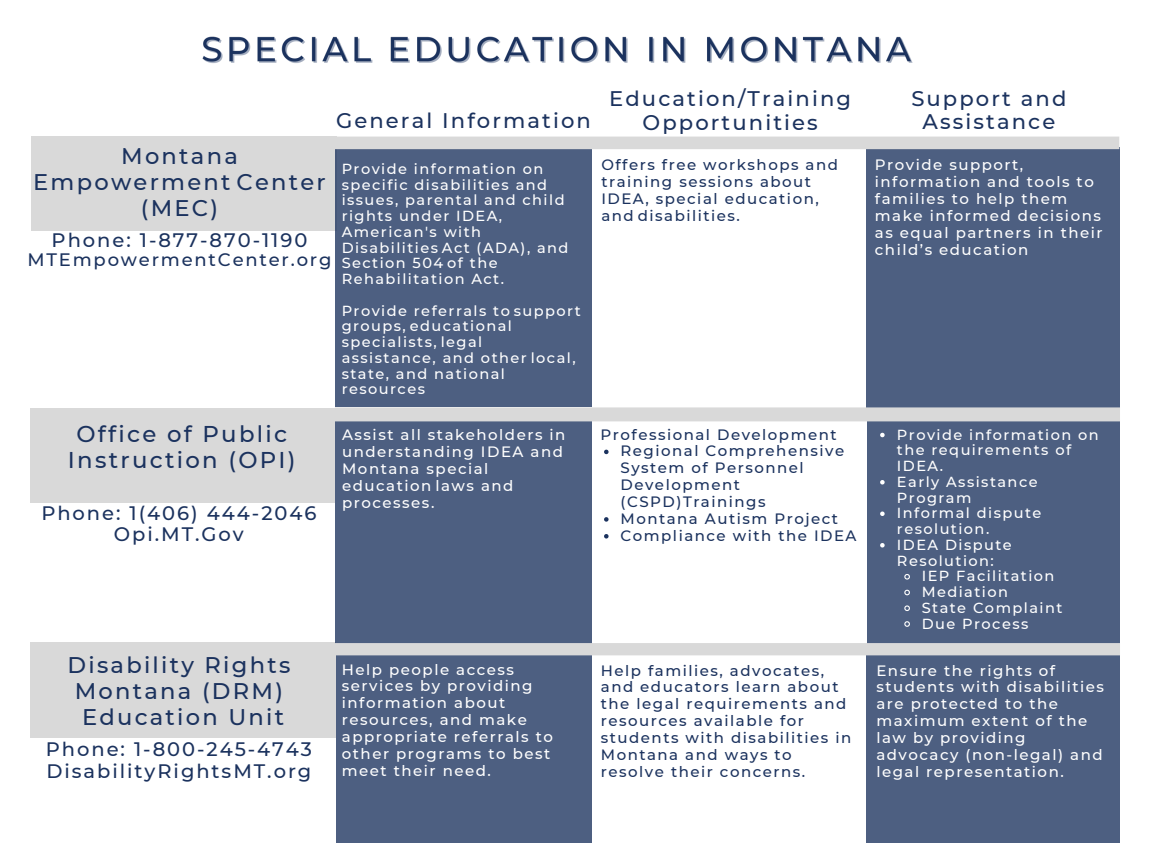
<style>
.page{position:relative;width:1152px;height:864px;background:#fff}
.page>*{position:absolute;margin:0;border:0;box-sizing:border-box;transform-origin:0 0}
.t1{font:500 22.8px/25.8px "Montserrat";letter-spacing:.1em;color:#1b325e;text-align:center}
.t2{font:500 22.65px/25.8px "Montserrat";letter-spacing:.1em;color:#1b325e;text-align:center}
.t3{font:500 21.15px/23.7px "Montserrat";letter-spacing:.1em;color:#1b325e;text-align:center}
.t4{font:500 19.5px "Montserrat";letter-spacing:.1em;color:#1b325e}
.t5{font:500 18px "Montserrat";letter-spacing:.1em;color:#1b325e}
.t6{font:500 15px/16.8px "Montserrat";letter-spacing:.1em;color:#fff}
.t7{font:500 15px/16.8px "Montserrat";letter-spacing:.1em;color:#1b325e}
.t8{font:500 14.55px/15.8px "Montserrat";letter-spacing:.1em;color:#fff}
</style>
<div class="page">
<div style="left:31px;top:136px;width:306px;height:95px;background:#d9d9d9"></div>
<div style="left:31px;top:408px;width:304px;height:95px;background:#d9d9d9"></div>
<div style="left:30px;top:643px;width:305px;height:95px;background:#d9d9d9"></div>
<div style="left:335px;top:147px;width:257px;height:260px;background:#4d5f81"></div>
<img style="left:202px;top:36px;width:711px;height:27px">
<div style="left:335px;top:418px;width:257px;height:231px;background:#4d5f81"></div>
<div style="left:867px;top:420px;width:253px;height:228px;background:#4d5f81"></div>
<div style="left:866px;top:147px;width:253px;height:267px;background:#4d5f81"></div>
<div style="left:866px;top:645px;width:253px;height:198px;background:#4d5f81"></div>
<div style="left:336px;top:648px;width:255px;height:195px;background:#4d5f81"></div>
<svg style="left:335px;top:407px;width:785px;height:14px;background:#d8d8d8"></svg>
<div style="left:335px;top:137px;width:784px;height:12px;background:#d9d9d9"></div>
<svg style="left:604px;top:450px;width:5px;height:4px"></svg>
<svg style="left:604px;top:517px;width:5px;height:5px"></svg>
<svg style="left:604px;top:534px;width:5px;height:5px"></svg>
<svg style="left:880px;top:433px;width:5px;height:4px"></svg>
<svg style="left:880px;top:480px;width:5px;height:5px"></svg>
<svg style="left:880px;top:512px;width:5px;height:4px"></svg>
<svg style="left:880px;top:543px;width:5px;height:5px"></svg>
<svg style="left:904px;top:574px;width:6px;height:6px"></svg>
<svg style="left:904px;top:589px;width:6px;height:7px"></svg>
<svg style="left:904px;top:605px;width:6px;height:6px"></svg>
<svg style="left:904px;top:621px;width:6px;height:6px"></svg>
<div style="left:335px;top:643px;width:785px;height:12px;background:#d9d9d9"></div>
<p class="t3" style="left:336px;top:108px;width:256px">General Information</p>
<p class="t2" style="left:33px;top:143px;width:294px">Montana<br>Empowerment Center (MEC)</p>
<p class="t4" style="left:52px;top:229px;width:257px">Phone: 1-877-870-1190</p>
<p class="t5" style="left:28px;top:249px;width:305px">MTEmpowermentCenter.org</p>
<p class="t8" style="left:342px;top:161px;width:228px">Provide information on specific disabilities and issues, parental and child rights under IDEA,<br>American's with<br>Disabilities Act (ADA), and<br>Section 504 of the<br>Rehabilitation Act.</p>
<p class="t8" style="left:342px;top:303px;width:241px">Provide referrals to support groups, educational specialists, legal<br>assistance, and other local, state, and national resources</p>
<p class="t3" style="left:609px;top:86px;width:243px">Education/Training<br>Opportunities</p>
<p class="t3" style="left:911px;top:86px;width:157px">Support and<br>Assistance</p>
<p class="t7" style="left:601px;top:157px;width:238px">Offers free workshops and training sessions about<br>IDEA, special education, and disabilities.</p>
<p class="t6" style="left:875px;top:157px;width:229px">Provide support, information and tools to families to help them make informed decisions as equal partners in their child’s education</p>
<p class="t1" style="left:68px;top:421px;width:229px">Office of Public<br>Instruction (OPI)</p>
<p class="t6" style="left:342px;top:427px;width:225px">Assist all stakeholders in understanding IDEA and<br>Montana special education laws and processes.</p>
<p class="t4" style="left:41px;top:501px;width:277px">Phone: 1(406) 444-2046</p>
<p class="t4" style="left:114px;top:522px;width:131px">Opi.MT.Gov</p>
<p class="t2" style="left:68px;top:652px;width:224px">Disability Rights<br>Montana (DRM)</p>
<p class="t2" style="left:82px;top:704px;width:204px">Education Unit</p>
<p class="t4" style="left:46px;top:738px;width:268px">Phone: 1-800-245-4743</p>
<p class="t4" style="left:46px;top:759px;width:266px">DisabilityRightsMT.org</p>
<p class="t6" style="left:342px;top:661px;width:213px">Help people access services by providing information about resources, and make appropriate referrals to other programs to best meet their need.</p>
<p class="t7" style="left:601px;top:426px;width:238px">Professional Development</p>
<p class="t7" style="left:621px;top:443px;width:225px">Regional Comprehensive<br>System of Personnel<br>Development (CSPD)Trainings</p>
<p class="t7" style="left:621px;top:510px;width:219px">Montana Autism Project</p>
<p class="t7" style="left:621px;top:527px;width:238px">Compliance with the IDEA</p>
<p class="t8" style="left:897px;top:426px;width:203px">Provide information on the requirements of<br>IDEA.</p>
<p class="t8" style="left:897px;top:474px;width:142px">Early Assistance<br>Program</p>
<p class="t8" style="left:897px;top:505px;width:146px">Informal dispute resolution.</p>
<p class="t8" style="left:897px;top:537px;width:116px">IDEA Dispute<br>Resolution:</p>
<p class="t8" style="left:922px;top:568px;width:134px">IEP Facilitation</p>
<p class="t8" style="left:922px;top:584px;width:88px">Mediation</p>
<p class="t8" style="left:922px;top:600px;width:142px">State Complaint</p>
<p class="t8" style="left:922px;top:615px;width:108px">Due Process</p>
<p class="t7" style="left:601px;top:662px;width:252px">Help families, advocates, and educators learn about the legal requirements and resources available for students with disabilities in<br>Montana and ways to resolve their concerns.</p>
<p class="t6" style="left:876px;top:662px;width:229px">Ensure the rights of students with disabilities are protected to the maximum extent of the law by providing advocacy (non-legal) and legal representation.</p>
</div>
